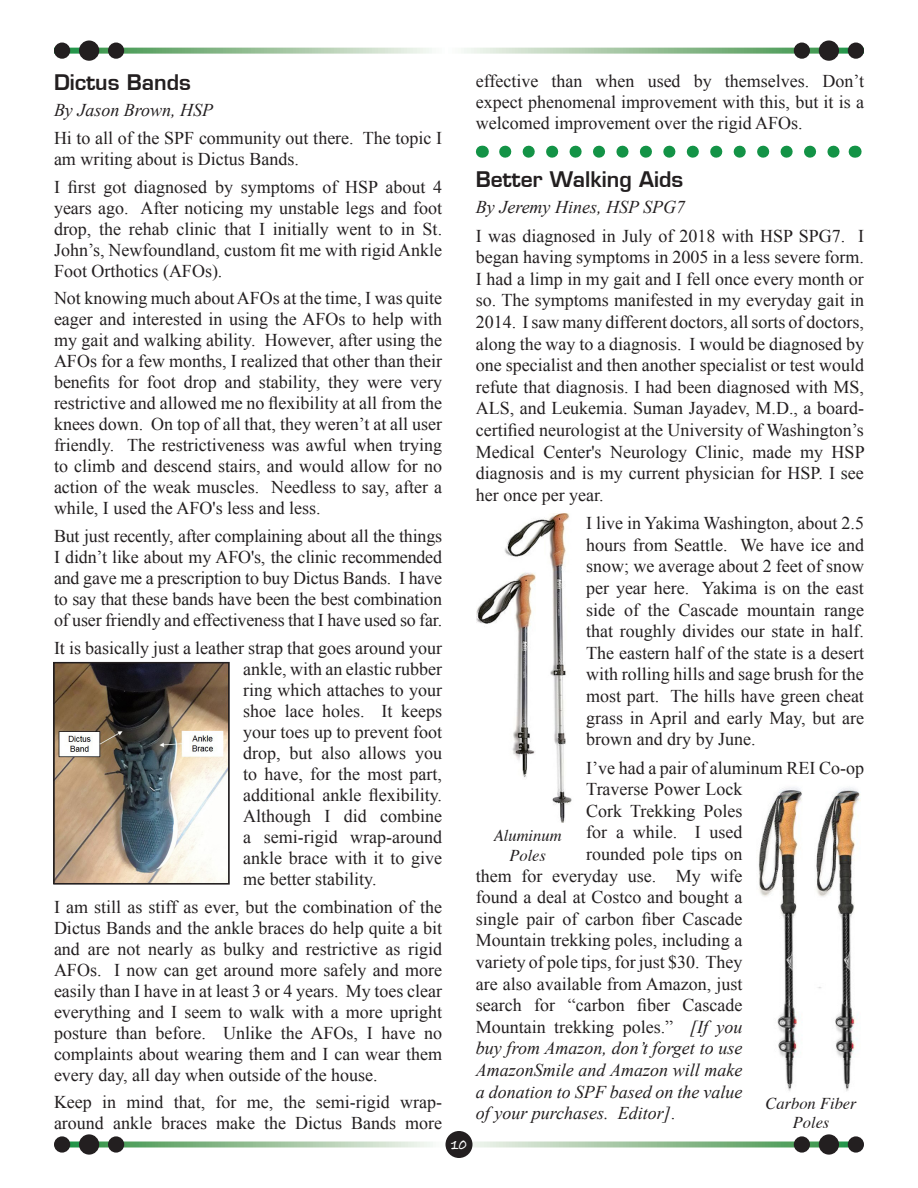
<style>
.page{position:relative;width:918px;height:1188px;background:#fff}
.page>*{position:absolute;margin:0;border:0;box-sizing:border-box;transform-origin:0 0}
.Normal_wrd_76{font:600 21px "Eurostile LT";color:#231f20}
.Normal_wrd_75{font:600 21px "Eurostile LT";color:#231f20}
.Normal_wrd_75-2{font:18px/21px "Times New Roman";color:#231f20;text-align:justify}
.Normal_wrd_76-2{font:18px/21.6px "Times New Roman";color:#231f20;text-align:justify}
.Normal_wrd_76-3{font:italic 18px "Times New Roman";color:#231f20}
.Normal_wrd_75-3{font:italic 18px "Times New Roman";color:#231f20}
.t1{font:italic 16.5px/19.8px "Times";color:#231f20;text-align:center}
.t2{font:16.5px "Bradley Hand ITCTT Bold";color:#fff;scale:.9 1}
.s1{font-style:italic}
.s2{font-style:normal}
</style>
<div class="page">
<svg style="left:69px;top:1142px;width:780px;height:6px;background:#a4c8a6"></svg>
<div style="left:446px;top:1131px;width:26px;height:27px;background:#231f20;border-radius:50%"></div>
<div style="left:54px;top:1136px;width:16px;height:17px;background:#231f20;border-radius:50%"></div>
<div style="left:79px;top:1134px;width:20px;height:21px;background:#231f20;border-radius:50%"></div>
<div style="left:108px;top:1136px;width:16px;height:17px;background:#231f20;border-radius:50%"></div>
<div style="left:794px;top:1136px;width:16px;height:17px;background:#231f20;border-radius:50%"></div>
<div style="left:819px;top:1134px;width:20px;height:21px;background:#231f20;border-radius:50%"></div>
<div style="left:848px;top:1136px;width:16px;height:17px;background:#231f20;border-radius:50%"></div>
<svg style="left:70px;top:48px;width:778px;height:6px;background:#a6caa7"></svg>
<div style="left:54px;top:43px;width:16px;height:16px;background:#231f20;border-radius:50%"></div>
<div style="left:79px;top:40px;width:20px;height:21px;background:#231f20;border-radius:50%"></div>
<div style="left:108px;top:43px;width:16px;height:16px;background:#231f20;border-radius:50%"></div>
<div style="left:794px;top:43px;width:16px;height:16px;background:#231f20;border-radius:50%"></div>
<div style="left:819px;top:40px;width:20px;height:21px;background:#231f20;border-radius:50%"></div>
<div style="left:848px;top:43px;width:16px;height:16px;background:#231f20;border-radius:50%"></div>
<svg style="left:505px;top:146px;width:335px;height:12px"></svg>
<svg style="left:482px;top:146px;width:1px;height:12px"></svg>
<svg style="left:855px;top:146px;width:1px;height:12px"></svg>
<img style="left:56px;top:665px;width:171px;height:217px">
<div style="left:53px;top:662px;width:177px;height:223px;border:2px solid #231f20"></div>
<img style="left:477px;top:513px;width:95px;height:310px">
<img style="left:758px;top:787px;width:103px;height:304px">
<p class="Normal_wrd_75" style="left:54px;top:69px;width:138px">Dictus Bands</p>
<p class="Normal_wrd_75-3" style="left:54px;top:98px;width:161px">By Jason Brown, HSP</p>
<p class="Normal_wrd_75-2" style="left:54px;top:127px;width:390px">Hi to all of the SPF community out there. The topic I am writing about is Dictus Bands.</p>
<p class="Normal_wrd_75-2" style="left:54px;top:176px;width:390px">I first got diagnosed by symptoms of HSP about 4 years ago. After noticing my unstable legs and foot drop, the rehab clinic that I initially went to in St.<br>John’s, Newfoundland, custom fit me with rigid Ankle Foot Orthotics (AFOs).</p>
<p class="Normal_wrd_75-2" style="left:54px;top:288px;width:390px">Not knowing much about AFOs at the time, I was quite eager and interested in using the AFOs to help with my gait and walking ability. However, after using the AFOs for a few months, I realized that other than their benefits for foot drop and stability, they were very restrictive and allowed me no flexibility at all from the knees down. On top of all that, they weren’t at all user friendly. The restrictiveness was awful when trying to climb and descend stairs, and would allow for no action of the weak muscles. Needless to say, after a while, I used the AFO's less and less.</p>
<p class="Normal_wrd_75-2" style="left:54px;top:525px;width:390px">But just recently, after complaining about all the things I didn’t like about my AFO's, the clinic recommended and gave me a prescription to buy Dictus Bands. I have to say that these bands have been the best combination of user friendly and effectiveness that I have used so far.</p>
<p class="Normal_wrd_75-2" style="left:243px;top:637px;width:200px;text-indent:-189px">It is basically just a leather strap that goes around your ankle, with an elastic rubber ring which attaches to your shoe lace holes. It keeps your toes up to prevent foot drop, but also allows you to have, for the most part, additional ankle flexibility.<br>Although I did combine a semi-rigid wrap-around ankle brace with it to give me better stability.</p>
<p class="Normal_wrd_75-2" style="left:54px;top:896px;width:390px">I am still as stiff as ever, but the combination of the Dictus Bands and the ankle braces do help quite a bit and are not nearly as bulky and restrictive as rigid AFOs. I now can get around more safely and more easily than I have in at least 3 or 4 years. My toes clear everything and I seem to walk with a more upright posture than before. Unlike the AFOs, I have no complaints about wearing them and I can wear them every day, all day when outside of the house.</p>
<p class="Normal_wrd_75-2" style="left:54px;top:1092px;width:390px">Keep in mind that, for me, the semi-rigid wrap&shy;around ankle braces make the Dictus Bands more</p>
<p class="t2" style="left:451px;top:1135px;width:19px">10</p>
<p class="Normal_wrd_75-2" style="left:476px;top:70px;width:390px">effective than when used by themselves. Don’t expect phenomenal improvement with this, but it is a welcomed improvement over the rigid AFOs.</p>
<p class="Normal_wrd_76" style="left:476px;top:166px;width:209px">Better Walking Aids</p>
<p class="Normal_wrd_76-3" style="left:476px;top:195px;width:211px">By Jeremy Hines, HSP SPG7</p>
<p class="Normal_wrd_76-2" style="left:476px;top:225px;width:390px">I was diagnosed in July of 2018 with HSP SPG7. I began having symptoms in 2005 in a less severe form.<br>I had a limp in my gait and I fell once every month or so. The symptoms manifested in my everyday gait in 2014. I saw many different doctors, all sorts of doctors, along the way to a diagnosis. I would be diagnosed by one specialist and then another specialist or test would refute that diagnosis. I had been diagnosed with MS, ALS, and Leukemia. Suman Jayadev, M.D., a board&shy;certified neurologist at the University of Washington’s Medical Center's Neurology Clinic, made my HSP diagnosis and is my current physician for HSP. I see her once per year.</p>
<p class="Normal_wrd_76-2" style="left:586px;top:512px;width:279px">I live in Yakima Washington, about 2.5 hours from Seattle. We have ice and snow; we average about 2 feet of snow per year here. Yakima is on the east side of the Cascade mountain range that roughly divides our state in half.<br>The eastern half of the state is a desert with rolling hills and sage brush for the most part. The hills have green cheat grass in April and early May, but are brown and dry by June.</p>
<p class="Normal_wrd_76-2" style="left:586px;top:756px;width:279px">I’ve had a pair of aluminum REI Co-op</p>
<p class="Normal_wrd_76-2" style="left:586px;top:778px;width:158px">Traverse Power Lock</p>
<p class="Normal_wrd_76-2" style="left:586px;top:800px;width:158px">Cork Trekking Poles</p>
<p class="Normal_wrd_76-2" style="left:586px;top:821px;width:158px">for a while. I used</p>
<p class="Normal_wrd_76-2" style="left:586px;top:843px;width:158px">rounded pole tips on</p>
<p class="Normal_wrd_76-2" style="left:476px;top:864px;width:268px">them for everyday use. My wife</p>
<p class="Normal_wrd_76-2" style="left:476px;top:886px;width:268px">found a deal at Costco and bought a</p>
<p class="Normal_wrd_76-2" style="left:476px;top:908px;width:268px">single pair of carbon fiber Cascade</p>
<p class="Normal_wrd_76-2" style="left:476px;top:929px;width:268px">Mountain trekking poles, including a</p>
<p class="Normal_wrd_76-2" style="left:476px;top:951px;width:268px">variety of pole tips, for just $30. They</p>
<p class="Normal_wrd_76-2" style="left:476px;top:972px;width:268px">are also available from Amazon, just</p>
<p class="Normal_wrd_76-2" style="left:476px;top:994px;width:268px">search for “carbon fiber Cascade</p>
<p class="Normal_wrd_76-2" style="left:476px;top:1016px;width:268px">Mountain trekking poles.” <span class="s1">[If you</span></p>
<p class="Normal_wrd_76-3" style="left:476px;top:1036px;width:268px">buy from Amazon, don’t forget to use</p>
<p class="Normal_wrd_76-3" style="left:476px;top:1058px;width:268px">AmazonSmile and Amazon will make</p>
<p class="Normal_wrd_76-3" style="left:476px;top:1079px;width:268px">a donation to SPF based on the value</p>
<p class="Normal_wrd_76-3" style="left:476px;top:1101px;width:201px">of your purchases. Editor]<span class="s2">.</span></p>
<p class="t1" style="left:494px;top:825px;width:69px">Aluminum<br>Poles</p>
<p class="t1" style="left:765px;top:1092px;width:93px">Carbon Fiber<br>Poles</p>
</div>
